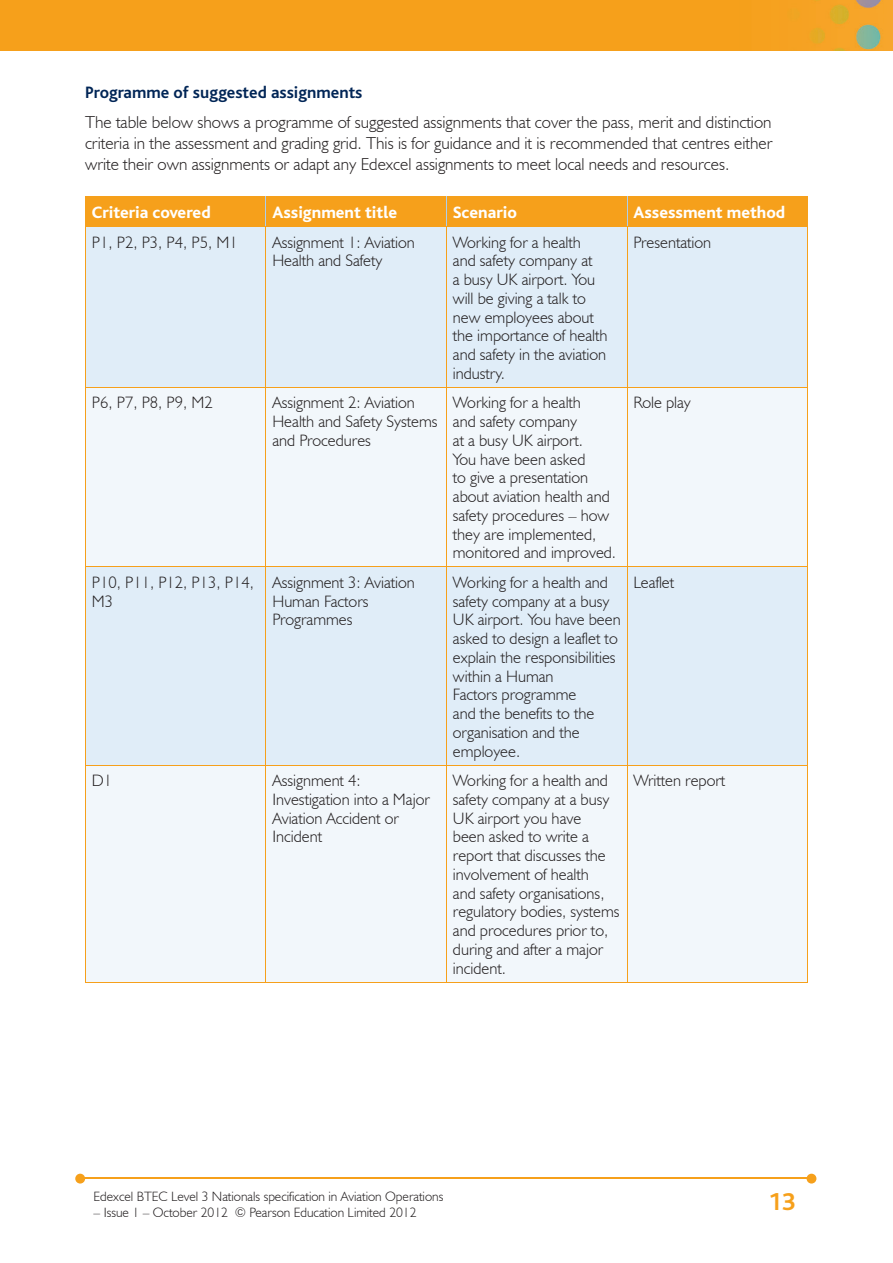
<style>
.page{position:relative;width:893px;height:1263px;background:#fff}
.page>*{position:absolute;margin:0;border:0;box-sizing:border-box;transform-origin:0 0}
.t1{font:700 25.5px "Bliss";color:#f6a01b}
.t2{font:300 17.25px/21px "Humanist 521 BT";color:#231f20;text-align:justify}
.t3{font:800 17.25px "Bliss";color:#fff}
.t4{font:700 17.25px "Bliss";color:#002556}
.t5{font:300 16.5px/18.8px "Humanist 521 BT";color:#231f20}
.t6{font:300 13.5px "Humanist 521 BT";color:#231f20}
</style>
<div class="page">
<img style="left:0;top:0;width:893px;height:51px">
<hr style="left:82px;top:1178px;width:728px;height:1px;background:#f6a01b">
<svg style="left:807px;top:1174px;width:9px;height:9px"></svg>
<svg style="left:75px;top:1174px;width:10px;height:9px"></svg>
<div style="left:86px;top:227px;width:721px;height:160px;background:#e0edf8"></div>
<svg style="left:86px;top:388px;width:721px;height:594px;fill:#f2f7fb"></svg>
<hr style="left:85px;top:227px;width:1px;height:160px;background:#f6a01b">
<hr style="left:807px;top:227px;width:1px;height:160px;background:#f6a01b">
<hr style="left:85px;top:387px;width:181px;height:1px;background:#f6a01b">
<hr style="left:85px;top:388px;width:1px;height:179px;background:#f6a01b">
<hr style="left:266px;top:387px;width:180px;height:1px;background:#f6a01b">
<hr style="left:446px;top:387px;width:181px;height:1px;background:#f6a01b">
<hr style="left:627px;top:387px;width:181px;height:1px;background:#f6a01b">
<hr style="left:807px;top:388px;width:1px;height:179px;background:#f6a01b">
<hr style="left:85px;top:567px;width:1px;height:198px;background:#f6a01b">
<hr style="left:807px;top:567px;width:1px;height:198px;background:#f6a01b">
<hr style="left:85px;top:765px;width:181px;height:1px;background:#f6a01b">
<hr style="left:85px;top:766px;width:1px;height:216px;background:#f6a01b">
<hr style="left:266px;top:765px;width:180px;height:1px;background:#f6a01b">
<hr style="left:446px;top:765px;width:181px;height:1px;background:#f6a01b">
<hr style="left:627px;top:765px;width:181px;height:1px;background:#f6a01b">
<hr style="left:807px;top:766px;width:1px;height:216px;background:#f6a01b">
<hr style="left:85px;top:982px;width:181px;height:1px;background:#f6a01b">
<hr style="left:266px;top:982px;width:180px;height:1px;background:#f6a01b">
<hr style="left:446px;top:982px;width:181px;height:1px;background:#f6a01b">
<hr style="left:627px;top:982px;width:181px;height:1px;background:#f6a01b">
<div style="left:85px;top:196px;width:723px;height:31px;background:#f6a01b"></div>
<hr style="left:266px;top:227px;width:1px;height:160px;background:#f6a01b">
<hr style="left:446px;top:227px;width:1px;height:160px;background:#f6a01b">
<hr style="left:627px;top:227px;width:1px;height:160px;background:#f6a01b">
<hr style="left:266px;top:388px;width:1px;height:179px;background:#f6a01b">
<hr style="left:446px;top:388px;width:1px;height:179px;background:#f6a01b">
<hr style="left:627px;top:388px;width:1px;height:179px;background:#f6a01b">
<hr style="left:266px;top:567px;width:1px;height:198px;background:#f6a01b">
<hr style="left:446px;top:567px;width:1px;height:198px;background:#f6a01b">
<hr style="left:627px;top:567px;width:1px;height:198px;background:#f6a01b">
<hr style="left:266px;top:766px;width:1px;height:216px;background:#f6a01b">
<hr style="left:446px;top:766px;width:1px;height:216px;background:#f6a01b">
<hr style="left:627px;top:766px;width:1px;height:216px;background:#f6a01b">
<hr style="left:85px;top:567px;width:181px;height:1px;background:#f6a01b">
<hr style="left:266px;top:567px;width:180px;height:1px;background:#f6a01b">
<hr style="left:446px;top:567px;width:181px;height:1px;background:#f6a01b">
<hr style="left:627px;top:567px;width:181px;height:1px;background:#f6a01b">
<p class="t4" style="left:85px;top:84px;width:279px">Programme of suggested assignments</p>
<p class="t2" style="left:85px;top:112px;width:689px">The table below shows a programme of suggested assignments that cover the pass, merit and distinction criteria in the assessment and grading grid. This is for guidance and it is recommended that centres either write their own assignments or adapt any Edexcel assignments to meet local needs and resources.</p>
<p class="t3" style="left:92px;top:203px;width:120px">Criteria covered</p>
<p class="t3" style="left:272px;top:203px;width:126px">Assignment title</p>
<p class="t3" style="left:453px;top:203px;width:66px">Scenario</p>
<p class="t3" style="left:633px;top:203px;width:153px">Assessment method</p>
<p class="t5" style="left:92px;top:232px;width:147px">P1, P2, P3, P4, P5, M1</p>
<p class="t5" style="left:272px;top:232px;width:144px">Assignment 1: Aviation<br>Health and Safety</p>
<p class="t5" style="left:453px;top:232px;width:156px">Working for a health and safety company at<br>a busy UK airport. You will be giving a talk to new employees about the importance of health and safety in the aviation industry.</p>
<p class="t5" style="left:633px;top:232px;width:79px">Presentation</p>
<p class="t5" style="left:92px;top:393px;width:122px">P6, P7, P8, P9, M2</p>
<p class="t5" style="left:272px;top:393px;width:167px">Assignment 2: Aviation<br>Health and Safety Systems and Procedures</p>
<p class="t5" style="left:453px;top:393px;width:165px">Working for a health<br>and safety company<br>at a busy UK airport.<br>You have been asked<br>to give a presentation about aviation health and safety procedures – how they are implemented, monitored and improved.</p>
<p class="t5" style="left:633px;top:393px;width:59px">Role play</p>
<p class="t5" style="left:92px;top:572px;width:164px">P10, P11, P12, P13, P14,<br>M3</p>
<p class="t5" style="left:272px;top:572px;width:144px">Assignment 3: Aviation<br>Human Factors<br>Programmes</p>
<p class="t5" style="left:453px;top:572px;width:169px">Working for a health and safety company at a busy<br>UK airport. You have been asked to design a leaflet to explain the responsibilities within a Human<br>Factors programme<br>and the benefits to the organisation and the employee.</p>
<p class="t5" style="left:633px;top:572px;width:42px">Leaflet</p>
<p class="t5" style="left:92px;top:771px;width:22px">D1</p>
<p class="t5" style="left:272px;top:771px;width:159px">Assignment 4:<br>Investigation into a Major<br>Aviation Accident or<br>Incident</p>
<p class="t5" style="left:453px;top:771px;width:168px">Working for a health and safety company at a busy<br>UK airport you have<br>been asked to write a report that discusses the involvement of health<br>and safety organisations, regulatory bodies, systems and procedures prior to, during and after a major incident.</p>
<p class="t5" style="left:633px;top:771px;width:93px">Written report</p>
<p class="t6" style="left:94px;top:1188px;width:351px">Edexcel BTEC Level 3 Nationals specification in Aviation Operations</p>
<p class="t6" style="left:94px;top:1204px;width:325px">– Issue 1 – October 2012 © Pearson Education Limited 2012</p>
<h1 class="t1" style="left:768px;top:1188px;width:29px">13</h1>
</div>
